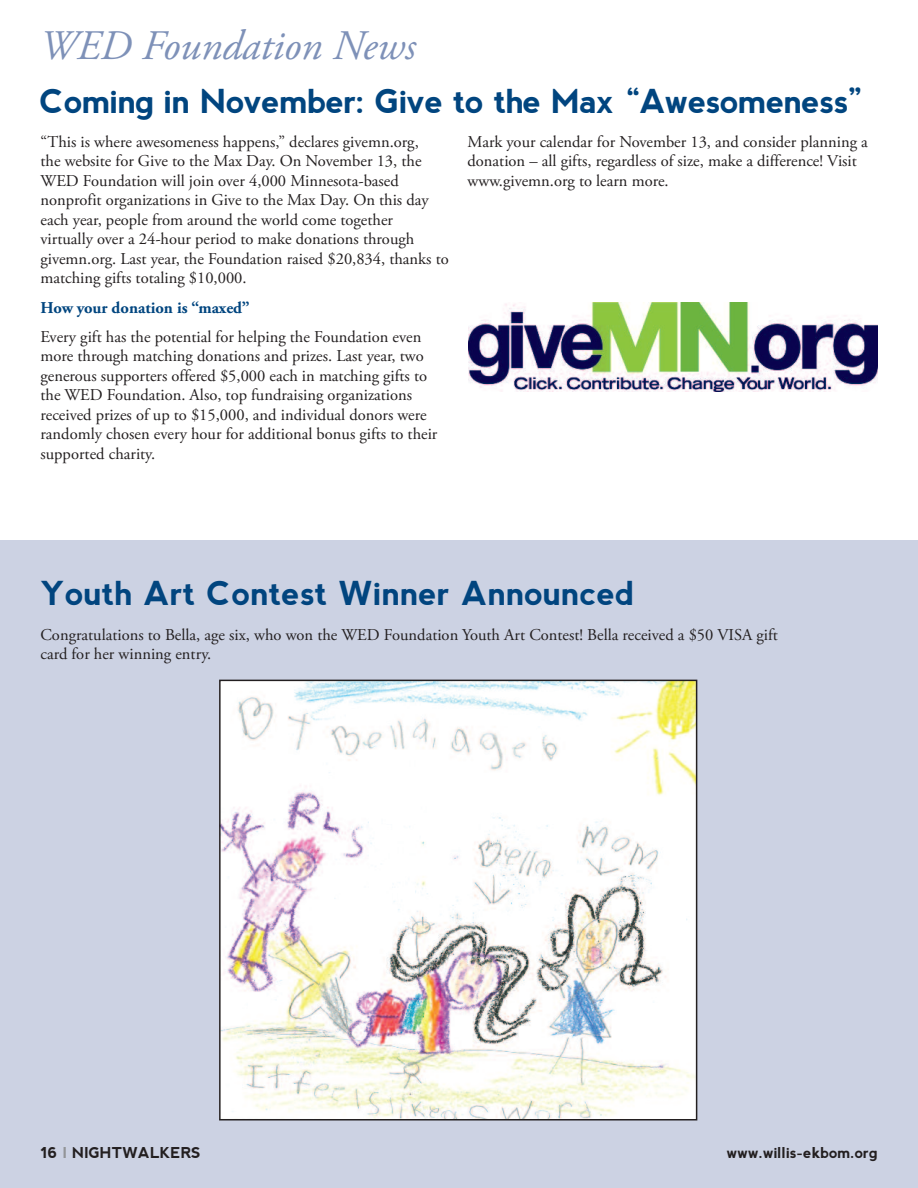
<style>
.page{position:relative;width:918px;height:1188px;background:#fff}
.page>*{position:absolute;margin:0;border:0;box-sizing:border-box;transform-origin:0 0}
.t1{font:italic 42px "Adobe Garamond Pro";color:#7e91b8}
.t2{font:700 33px "nevis";letter-spacing:-.02em;color:#01457f}
.t3{font:700 33px "nevis";color:#01457f}
.t4{font:16.5px/19.5px "Adobe Garamond Pro";color:#231f20}
.t5{font:700 16.5px "Adobe Garamond Pro";color:#01457f}
.t6{font:700 15px "nevis";color:#231f20}
.s1{color:#939598}
</style>
<div class="page">
<div style="left:0;top:540px;width:918px;height:648px;background:#ccd2e3"></div>
<img style="left:469px;top:302px;width:408px;height:90px">
<img style="left:222px;top:683px;width:472px;height:434px">
<div style="left:219px;top:680px;width:478px;height:440px;border:2px solid #231f20"></div>
<h1 class="t1" style="left:40px;top:30px;width:377px">WED Foundation News</h1>
<h2 class="t2" style="left:40px;top:83px;width:826px">Coming in November: Give to the Max “Awesomeness”</h2>
<p class="t4" style="left:40px;top:133px;width:410px">“This is where awesomeness happens,” declares givemn.org,<br>the website for Give to the Max Day. On November 13, the WED Foundation will join over 4,000 Minnesota-based nonprofit organizations in Give to the Max Day. On this day each year, people from around the world come together virtually over a 24-hour period to make donations through givemn.org. Last year, the Foundation raised $20,834, thanks to matching gifts totaling $10,000.</p>
<p class="t5" style="left:40px;top:301px;width:211px">How your donation is “maxed”</p>
<p class="t4" style="left:40px;top:328px;width:398px">Every gift has the potential for helping the Foundation even more through matching donations and prizes. Last year, two generous supporters offered $5,000 each in matching gifts to the WED Foundation. Also, top fundraising organizations received prizes of up to $15,000, and individual donors were randomly chosen every hour for additional bonus gifts to their supported charity.</p>
<p class="t4" style="left:468px;top:133px;width:402px">Mark your calendar for November 13, and consider planning a donation – all gifts, regardless of size, make a difference! Visit www.givemn.org to learn more.</p>
<h2 class="t3" style="left:41px;top:575px;width:595px">Youth Art Contest Winner Announced</h2>
<p class="t4" style="left:41px;top:626px;width:739px">Congratulations to Bella, age six, who won the WED Foundation Youth Art Contest! Bella received a $50 VISA gift card for her winning entry.</p>
<p class="t6" style="left:40px;top:1145px;width:162px">16 <span class="s1">I</span> NIGHTWALKERS</p>
<p class="t6" style="left:727px;top:1145px;width:152px">www.willis-ekbom.org</p>
</div>
